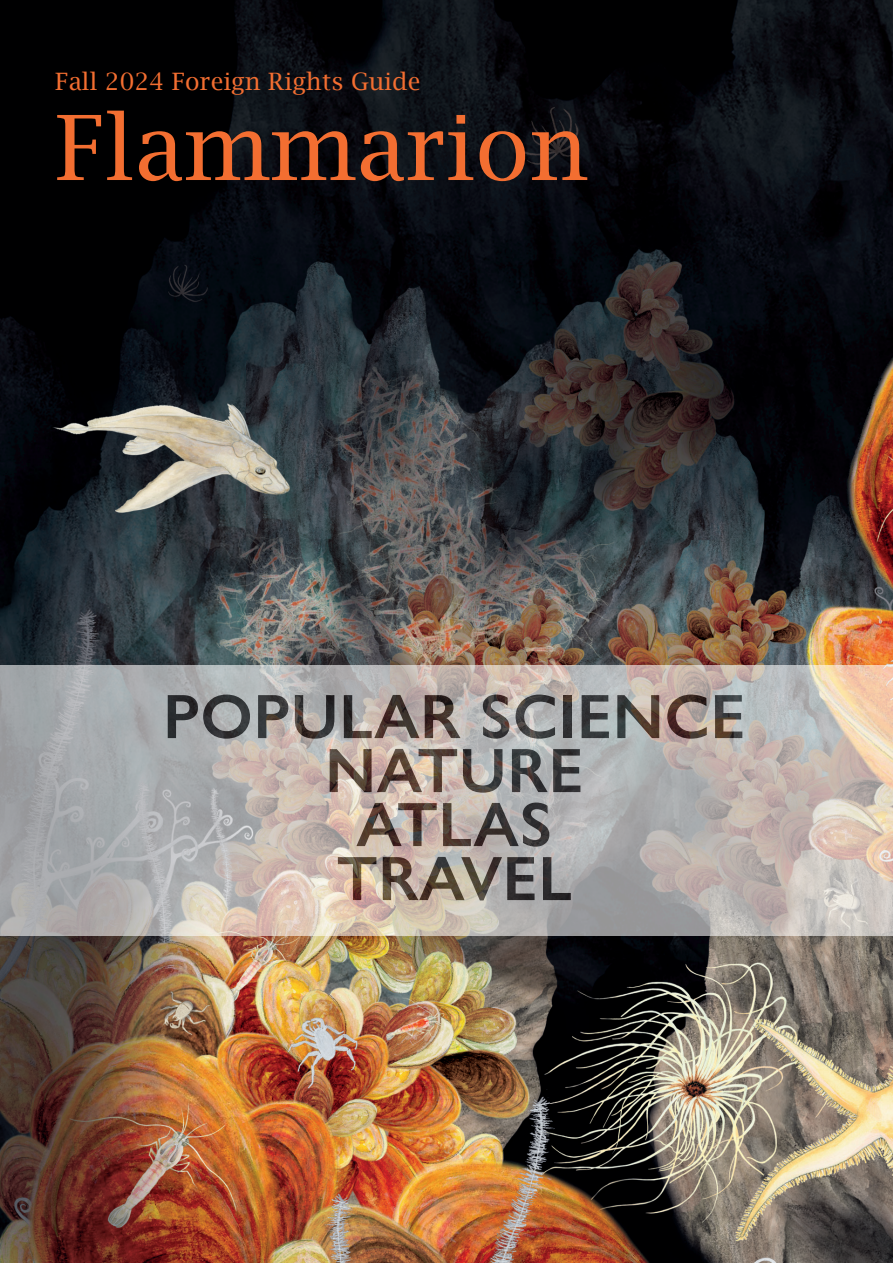
<style>
.page{position:relative;width:893px;height:1263px;background:#fff}
.page>*{position:absolute;margin:0;border:0;box-sizing:border-box;transform-origin:0 0}
.t1{font:90px "Lucida Bright";letter-spacing:.01em;color:#f36e31}
.t2{font:600 63px/54px "Gill Sans Nova";letter-spacing:.01em;color:#231f20;text-align:center}
.t3{font:24px "Lucida Bright";letter-spacing:.01em;color:#f36e31}
</style>
<div class="page">
<img style="left:0;top:0;width:893px;height:1263px">
<svg style="left:0;top:665px;width:893px;height:270px;background:#bcb6b1"></svg>
<p class="t3" style="left:55px;top:68px;width:367px">Fall 2024 Foreign Rights Guide</p>
<h1 class="t1" style="left:55px;top:96px;width:533px">Flammarion</h1>
<p class="t2" style="left:163px;top:689px;width:584px">POPULAR SCIENCE<br>NATURE<br>ATLAS<br>TRAVEL</p>
</div>
